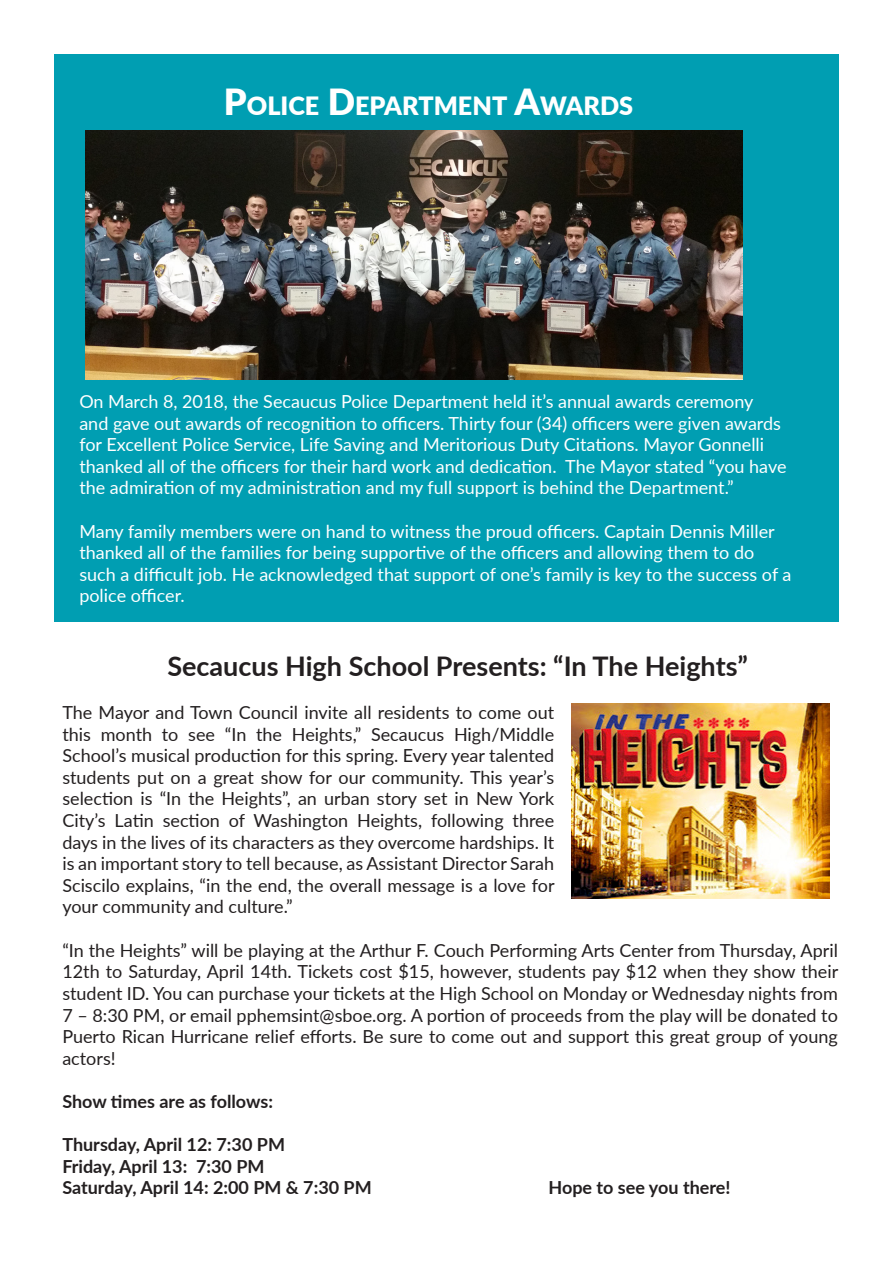
<style>
.page{position:relative;width:893px;height:1263px;background:#fff}
.page>*{position:absolute;margin:0;border:0;box-sizing:border-box;transform-origin:0 0}
.t1{font:700 27px "Lato";color:#231f20}
.t2{font:900 25.2px "Lato";color:#fff}
.t3{font:18px/21.6px "Lato";color:#231f20;text-align:justify}
.t4{font:18px/21.6px "Lato";color:#fff}
.t5{font:700 18px "Lato";color:#231f20}
.s1{font-size:36px}
</style>
<div class="page">
<div style="left:54px;top:54px;width:785px;height:568px;background:#009eb2"></div>
<img style="left:85px;top:131px;width:657px;height:248px">
<img style="left:571px;top:703px;width:258px;height:195px">
<p class="t2" style="left:224px;top:87px;width:411px"><span class="s1">P</span>OLICE <span class="s1">D</span>EPARTMENT <span class="s1">A</span>WARDS</p>
<p class="t4" style="left:79px;top:390px;width:709px">On March 8, 2018, the Secaucus Police Department held it’s annual awards ceremony and gave out awards of recognition to officers. Thirty four (34) officers were given awards for Excellent Police Service, Life Saving and Meritorious Duty Citations. Mayor Gonnelli thanked all of the officers for their hard work and dedication. The Mayor stated “you have the admiration of my administration and my full support is behind the Department.”</p>
<p class="t4" style="left:79px;top:519px;width:714px">Many family members were on hand to witness the proud officers. Captain Dennis Miller thanked all of the families for being supportive of the officers and allowing them to do such a difficult job. He acknowledged that support of one’s family is key to the success of a police officer.</p>
<p class="t1" style="left:167px;top:646px;width:582px">Secaucus High School Presents: “In The Heights”</p>
<p class="t3" style="left:62px;top:701px;width:494px">The Mayor and Town Council invite all residents to come out this month to see “In the Heights,” Secaucus High/Middle School’s musical production for this spring. Every year talented students put on a great show for our community. This year’s selection is “In the Heights”, an urban story set in New York City’s Latin section of Washington Heights, following three days in the lives of its characters as they overcome hardships. It is an important story to tell because, as Assistant Director Sarah Sciscilo explains, “in the end, the overall message is a love for your community and culture.”</p>
<p class="t3" style="left:62px;top:938px;width:777px">“In the Heights” will be playing at the Arthur F. Couch Performing Arts Center from Thursday, April 12th to Saturday, April 14th. Tickets cost $15, however, students pay $12 when they show their student ID. You can purchase your tickets at the High School on Monday or Wednesday nights from 7 – 8:30 PM, or email pphemsint@sboe.org. A portion of proceeds from the play will be donated to Puerto Rican Hurricane relief efforts. Be sure to come out and support this great group of young actors!</p>
<p class="t5" style="left:62px;top:1088px;width:212px">Show times are as follows:</p>
<p class="t5" style="left:62px;top:1131px;width:224px">Thursday, April 12: 7:30 PM</p>
<p class="t5" style="left:62px;top:1153px;width:204px">Friday, April 13: 7:30 PM</p>
<p class="t5" style="left:62px;top:1174px;width:311px">Saturday, April 14: 2:00 PM &amp; 7:30 PM</p>
<p class="t5" style="left:548px;top:1174px;width:184px">Hope to see you there!</p>
</div>
